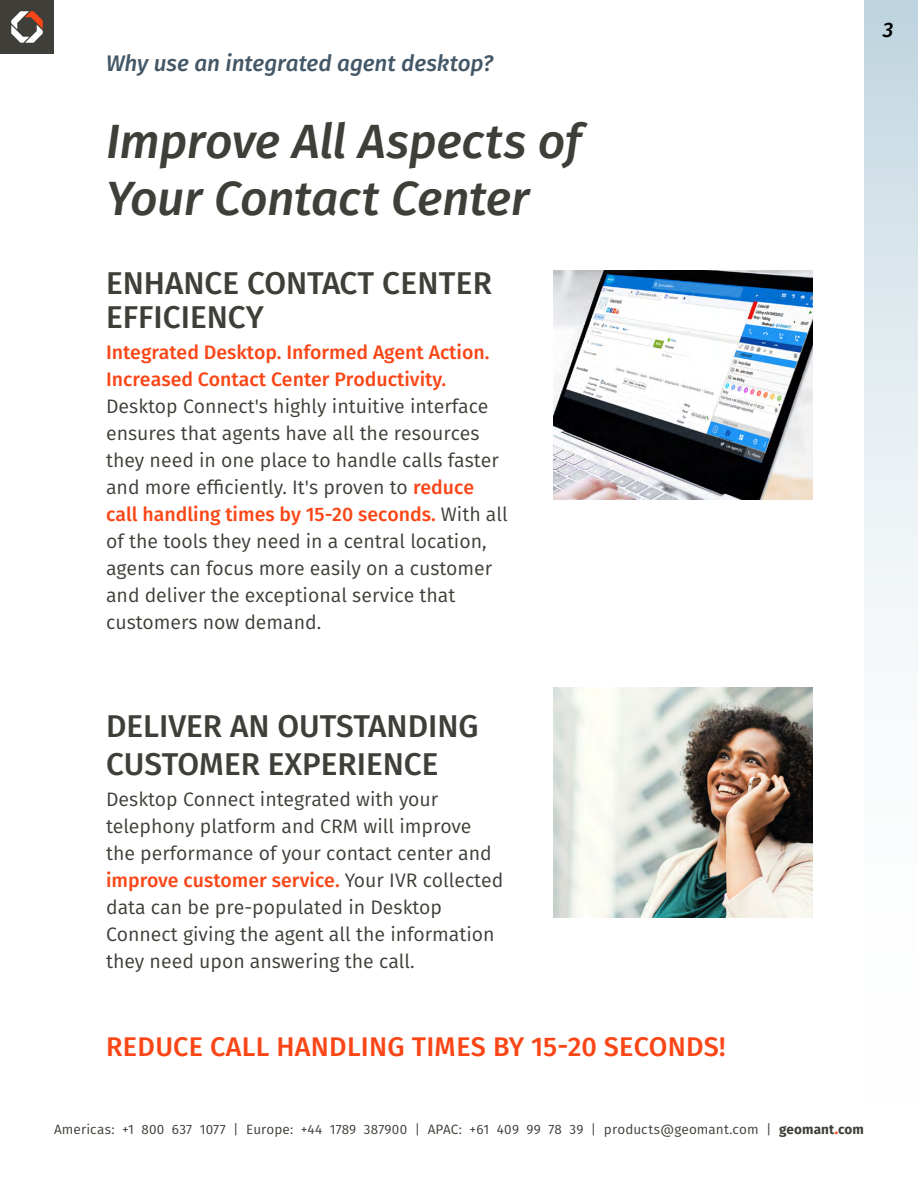
<style>
.page{position:relative;width:918px;height:1188px;background:#fff}
.page>*{position:absolute;margin:0;border:0;box-sizing:border-box;transform-origin:0 0}
.t1{font:italic 500 48px/57px "Fira Sans";letter-spacing:-.01em;color:#3f3e38}
.t2{font:500 31.5px/34px "Fira Sans";color:#3f3e38}
.t3{font:500 27px "Fira Sans";letter-spacing:.01em;color:#fa4616}
.t4{font:italic 500 22.5px "Fira Sans";letter-spacing:-.005em;color:#435767}
.t5{font:italic 500 21px "Fira Sans";color:#000}
.t6{font:19.5px/27px "Fira Sans";color:#3f3e38}
.t7{font:500 19.5px/27px "Fira Sans";color:#fa4616}
.t8{font:13.5px "Fira Sans";letter-spacing:.01em;color:#3f3e38}
.s1{font-weight:500;color:#fa4616}
.s2{font-weight:700}
.s3{font-weight:800;color:#fa4616}
</style>
<div class="page">
<div style="left:864px;top:0;width:54px;height:1188px;background:linear-gradient(to bottom,#cbdce5,#fff)"></div>
<img style="left:554px;top:270px;width:258px;height:230px">
<img style="left:554px;top:688px;width:258px;height:229px">
<div style="left:0;top:0;width:54px;height:54px;background:#3f3e38"></div>
<svg style="left:11px;top:11px;width:32px;height:32px"></svg>
<p class="t4" style="left:106px;top:47px;width:389px">Why use an integrated agent desktop?</p>
<h1 class="t1" style="left:106px;top:113px;width:477px">Improve All Aspects of<br>Your Contact Center</h1>
<h2 class="t2" style="left:106px;top:266px;width:388px">ENHANCE CONTACT CENTER<br>EFFICIENCY</h2>
<p class="t7" style="left:106px;top:339px;width:385px">Integrated Desktop. Informed Agent Action.<br>Increased Contact Center Productivity.</p>
<p class="t6" style="left:106px;top:393px;width:403px">Desktop Connect's highly intuitive interface ensures that agents have all the resources they need in one place to handle calls faster and more efficiently. It's proven to <span class="s1">reduce call handling times by 15-20 seconds.</span> With all of the tools they need in a central location, agents can focus more easily on a customer and deliver the exceptional service that customers now demand.</p>
<p class="t5" style="left:883px;top:15px;width:12px">3</p>
<h2 class="t2" style="left:106px;top:707px;width:374px;line-height:38.2px">DELIVER AN OUTSTANDING<br>CUSTOMER EXPERIENCE</h2>
<p class="t6" style="left:106px;top:786px;width:399px">Desktop Connect integrated with your telephony platform and CRM will improve the performance of your contact center and <span class="s1">improve customer service.</span> Your IVR collected data can be pre-populated in Desktop Connect giving the agent all the information they need upon answering the call.</p>
<h3 class="t3" style="left:106px;top:1028px;width:621px">REDUCE CALL HANDLING TIMES BY 15-20 SECONDS!</h3>
<p class="t8" style="left:54px;top:1120px;width:812px">Americas: +1 800 637 1077 | Europe: +44 1789 387900 | APAC: +61 409 99 78 39 | products@geomant.com | <span class="s2">geomant</span><span class="s3">.</span><span class="s2">com</span></p>
</div>
